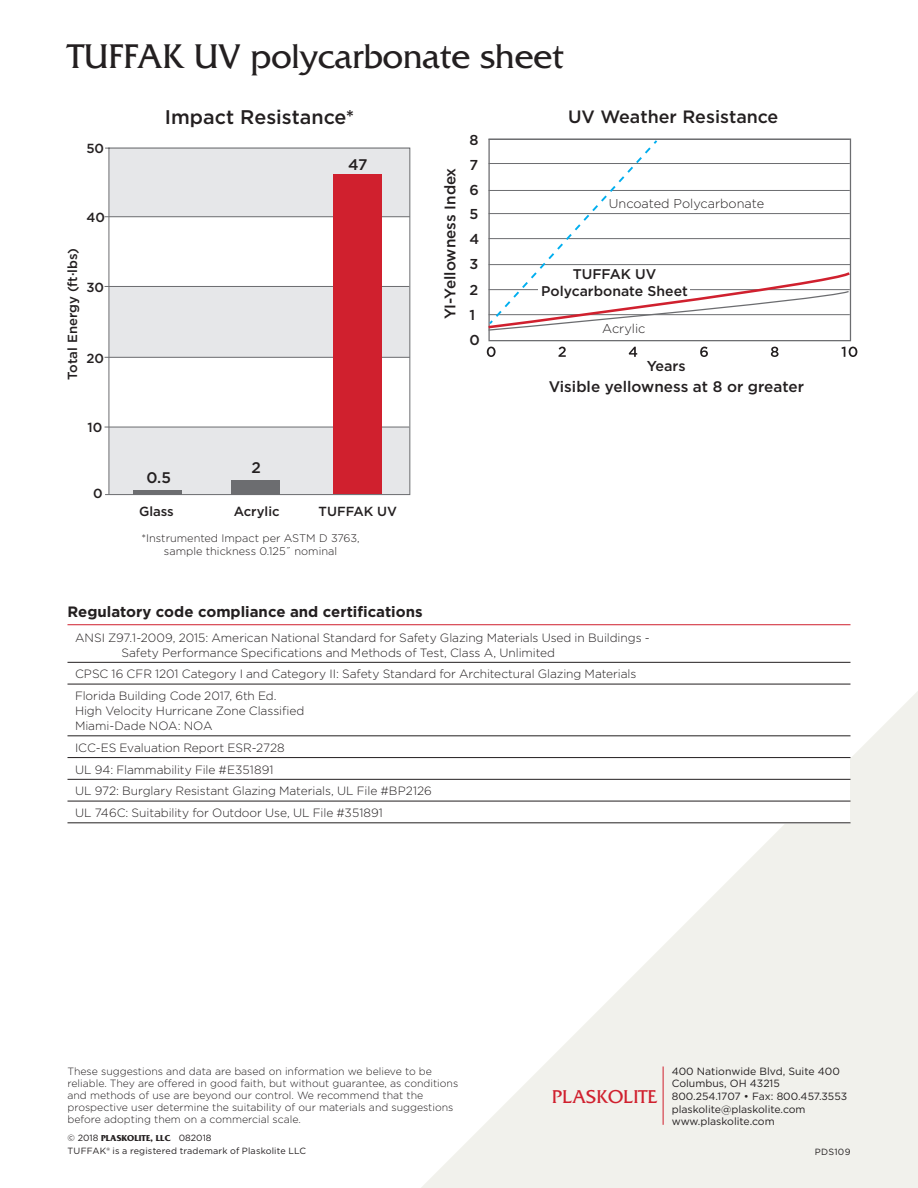
<style>
.page{position:relative;width:918px;height:1188px;background:#fff}
.page>*{position:absolute;margin:0;border:0;box-sizing:border-box;transform-origin:0 0}
.t1{font:36px "Friz Quadrata";color:#231f20}
.t2{font:500 19.8px "Gotham";color:#231f20}
.t3{font:19.5px "Friz Quadrata";color:#d0202e}
.t4{font:500 17.85px "Gotham";color:#231f20}
.t5{font:500 15.3px "Gotham";color:#231f20}
.t6{font:700 15px "Gotham";color:#231f20}
.t7{font:500 14.4px "Gotham";color:#231f20}
.t8{font:500 14.1px/16.8px "Gotham";color:#231f20;text-align:center}
.t9{font:500 13.2px "Gotham";color:#231f20}
.t10{font:300 12.75px "Gotham";color:#231f20}
.t11{font:300 12px/21.8px "Gotham";letter-spacing:-.005em;color:#231f20}
.t12{font:300 10.95px/13.2px "Gotham";color:#231f20;text-align:center}
.t13{font:300 10.5px/12px "Gotham";color:#231f20}
.t14{font:10.5px/12.6px "Gotham";color:#231f20}
.t15{font:9px "Gotham";letter-spacing:.02em;color:#231f20}
.t16{font:700 9px "Friz Quadrata";color:#231f20}
.s1{font-family:"Gotham";font-weight:400}
</style>
<div class="page">
<svg style="left:421px;top:691px;width:497px;height:497px;fill:#f1f1ec"></svg>
<div style="left:68px;top:623px;width:782px;height:201px;background:#fff"></div>
<svg style="left:105px;top:147px;width:305px;height:348px"></svg>
<div style="left:133px;top:490px;width:48px;height:5px;background:#6c6d70"></div>
<div style="left:232px;top:480px;width:48px;height:15px;background:#6c6d70"></div>
<svg style="left:488px;top:138px;width:364px;height:193px"></svg>
<svg style="left:487px;top:347px;width:9px;height:10px"></svg>
<svg style="left:559px;top:347px;width:7px;height:10px"></svg>
<svg style="left:629px;top:347px;width:8px;height:10px"></svg>
<svg style="left:700px;top:347px;width:8px;height:10px"></svg>
<svg style="left:771px;top:347px;width:8px;height:10px"></svg>
<svg style="left:841px;top:347px;width:16px;height:10px"></svg>
<div style="left:538px;top:284px;width:152px;height:11px;background:#fff"></div>
<hr style="left:663px;top:1066px;width:1px;height:59px;background:#d0202e">
<hr style="left:68px;top:624px;width:782px;height:1px;background:#d0202e">
<hr style="left:68px;top:662px;width:782px;height:1px;background:#231f20">
<hr style="left:68px;top:684px;width:782px;height:1px;background:#231f20">
<hr style="left:68px;top:735px;width:782px;height:1px;background:#231f20">
<hr style="left:68px;top:757px;width:782px;height:1px;background:#231f20">
<hr style="left:68px;top:779px;width:782px;height:1px;background:#231f20">
<hr style="left:68px;top:801px;width:782px;height:1px;background:#231f20">
<hr style="left:68px;top:822px;width:782px;height:1px;background:#231f20">
<h1 class="t1" style="left:68px;top:36px;width:498px">TUFFAK UV polycarbonate sheet</h1>
<p class="t9" style="left:86px;top:140px;width:19px">50</p>
<p class="t9" style="left:86px;top:208px;width:20px">40</p>
<p class="t9" style="left:64px;top:380px;width:133px;rotate:-90deg">Total Energy (ft·lbs)</p>
<p class="t9" style="left:86px;top:279px;width:19px">30</p>
<p class="t9" style="left:86px;top:349px;width:19px">20</p>
<p class="t9" style="left:88px;top:419px;width:16px">10</p>
<p class="t9" style="left:93px;top:485px;width:11px">0</p>
<h2 class="t2" style="left:165px;top:104px;width:191px">Impact Resistance*</h2>
<p class="t5" style="left:348px;top:155px;width:21px">47</p>
<p class="t5" style="left:146px;top:468px;width:26px">0.5</p>
<p class="t9" style="left:139px;top:503px;width:36px">Glass</p>
<p class="t5" style="left:251px;top:458px;width:11px">2</p>
<p class="t9" style="left:234px;top:503px;width:47px">Acrylic</p>
<p class="t9" style="left:319px;top:503px;width:80px">TUFFAK UV</p>
<p class="t12" style="left:141px;top:531px;width:220px">*Instrumented Impact per ASTM D 3763, sample thickness 0.125˝ nominal</p>
<p class="t5" style="left:440px;top:319px;width:153px;rotate:-90deg">YI-Yellowness Index</p>
<p class="t7" style="left:469px;top:130px;width:11px">8</p>
<p class="t7" style="left:469px;top:155px;width:10px">7</p>
<p class="t7" style="left:469px;top:180px;width:11px">6</p>
<p class="t7" style="left:469px;top:205px;width:10px">5</p>
<p class="t7" style="left:469px;top:230px;width:11px">4</p>
<p class="t7" style="left:469px;top:255px;width:10px">3</p>
<p class="t7" style="left:469px;top:280px;width:10px">2</p>
<p class="t7" style="left:469px;top:306px;width:7px">1</p>
<p class="t7" style="left:469px;top:331px;width:12px">0</p>
<h3 class="t4" style="left:568px;top:106px;width:212px">UV Weather Resistance</h3>
<p class="t10" style="left:609px;top:196px;width:157px">Uncoated Polycarbonate</p>
<p class="t8" style="left:541px;top:266px;width:148px">TUFFAK UV<br>Polycarbonate Sheet</p>
<p class="t10" style="left:602px;top:320px;width:45px">Acrylic</p>
<p class="t7" style="left:647px;top:357px;width:40px">Years</p>
<p class="t5" style="left:549px;top:377px;width:257px">Visible yellowness at 8 or greater</p>
<p class="t6" style="left:68px;top:602px;width:357px">Regulatory code compliance and certifications</p>
<p class="t11" style="left:122px;top:629px;width:530px;line-height:15px;text-indent:-46px">ANSI Z97.1-2009, 2015: American National Standard for Safety Glazing Materials Used in Buildings -<br>Safety Performance Specifications and Methods of Test, Class A, Unlimited</p>
<p class="t11" style="left:75px;top:663px;width:563px">CPSC 16 CFR 1201 Category I and Category II: Safety Standard for Architectural Glazing Materials<br>Florida Building Code 2017, 6th Ed.</p>
<p class="t11" style="left:75px;top:703px;width:231px;line-height:15px">High Velocity Hurricane Zone Classified<br>Miami-Dade NOA: NOA</p>
<p class="t11" style="left:75px;top:736px;width:358px">ICC-ES Evaluation Report ESR-2728<br>UL 94: Flammability File #E351891<br>UL 972: Burglary Resistant Glazing Materials, UL File #BP2126<br>UL 746C: Suitability for Outdoor Use, UL File #351891</p>
<p class="t13" style="left:68px;top:1065px;width:392px">These suggestions and data are based on information we believe to be reliable. They are offered in good faith, but without guarantee, as conditions and methods of use are beyond our control. We recommend that the prospective user determine the suitability of our materials and suggestions before adopting them on a commercial scale.</p>
<p class="t16" style="left:68px;top:1133px;width:146px"><span class="s1">© 2018</span> PLASKOLITE, LLC <span class="s1">082018</span></p>
<p class="t15" style="left:68px;top:1145px;width:240px">TUFFAK® is a registered trademark of Plaskolite LLC</p>
<h3 class="t3" style="left:552px;top:1086px;width:107px">PLASKOLITE</h3>
<p class="t14" style="left:672px;top:1065px;width:177px">400 Nationwide Blvd, Suite 400<br>Columbus, OH 43215<br>800.254.1707 • Fax: 800.457.3553 plaskolite@plaskolite.com www.plaskolite.com</p>
<p class="t15" style="left:815px;top:1146px;width:37px">PDS109</p>
</div>
